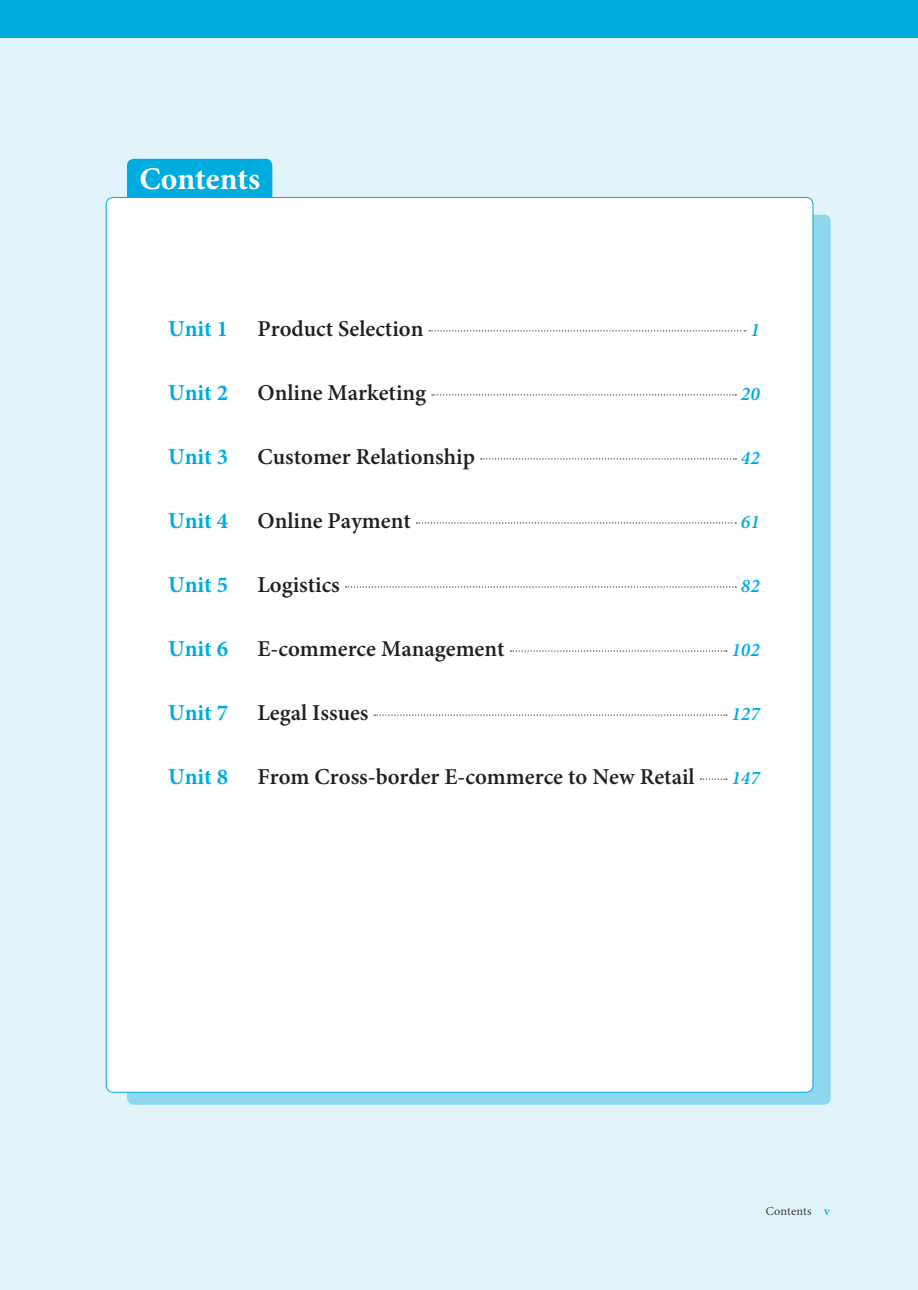
<style>
.page{position:relative;width:918px;height:1290px;background:#e2f4fa}
.page>*{position:absolute;margin:0;border:0;box-sizing:border-box;transform-origin:0 0}
.t1{font:700 31.5px "Minion Pro";color:#fff}
.t2{font:600 22.75px "Minion Pro";color:#231f20}
.t3{font:700 22.75px "Minion Pro";color:#00acdd}
.t4{font:italic 600 19.25px "Minion Pro";color:#00acdd}
.t5{font:12.25px "Minion Pro";letter-spacing:.01em;color:#3e3e3f}
.s1{font-weight:600;color:#00acdd}
</style>
<div class="page">
<div style="left:0;top:0;width:918px;height:38px;background:#00acdd"></div>
<div style="left:127px;top:159px;width:145px;height:77px;background:#00acdd;border-radius:7px"></div>
<div style="left:127px;top:215px;width:703px;height:890px;background:#8ed7ef;border-radius:7px"></div>
<div style="left:106px;top:197px;width:707px;height:895px;background:#fff;border-radius:7px"></div>
<svg style="left:429px;top:330px;width:316px;height:1px"></svg>
<svg style="left:432px;top:394px;width:304px;height:2px"></svg>
<svg style="left:481px;top:458px;width:255px;height:2px"></svg>
<svg style="left:416px;top:522px;width:320px;height:2px"></svg>
<svg style="left:345px;top:586px;width:391px;height:2px"></svg>
<svg style="left:510px;top:650px;width:217px;height:2px"></svg>
<svg style="left:374px;top:714px;width:353px;height:2px"></svg>
<svg style="left:700px;top:778px;width:27px;height:2px"></svg>
<h1 class="t1" style="left:140px;top:156px;width:122px">Contents</h1>
<p class="t3" style="left:168px;top:313px;width:62px">Unit 1</p>
<p class="t2" style="left:257px;top:313px;width:167px">Product Selection</p>
<p class="t4" style="left:750px;top:316px;width:11px">1</p>
<p class="t3" style="left:168px;top:377px;width:62px">Unit 2</p>
<p class="t2" style="left:257px;top:377px;width:170px">Online Marketing</p>
<p class="t4" style="left:741px;top:380px;width:20px">20</p>
<p class="t3" style="left:168px;top:441px;width:62px">Unit 3</p>
<p class="t2" style="left:257px;top:441px;width:219px">Customer Relationship</p>
<p class="t4" style="left:741px;top:444px;width:20px">42</p>
<p class="t3" style="left:168px;top:505px;width:62px">Unit 4</p>
<p class="t2" style="left:257px;top:505px;width:155px">Online Payment</p>
<p class="t4" style="left:741px;top:508px;width:20px">61</p>
<p class="t3" style="left:168px;top:569px;width:62px">Unit 5</p>
<p class="t2" style="left:257px;top:569px;width:84px">Logistics</p>
<p class="t4" style="left:741px;top:573px;width:20px">82</p>
<p class="t3" style="left:168px;top:633px;width:62px">Unit 6</p>
<p class="t2" style="left:257px;top:633px;width:249px">E-commerce Management</p>
<p class="t4" style="left:731px;top:637px;width:30px">102</p>
<p class="t3" style="left:168px;top:697px;width:62px">Unit 7</p>
<p class="t2" style="left:257px;top:697px;width:113px">Legal Issues</p>
<p class="t4" style="left:731px;top:701px;width:30px">127</p>
<p class="t3" style="left:168px;top:761px;width:62px">Unit 8</p>
<p class="t2" style="left:257px;top:761px;width:439px">From Cross-border E-commerce to New Retail</p>
<p class="t4" style="left:731px;top:765px;width:30px">147</p>
<p class="t5" style="left:766px;top:1203px;width:65px">Contents <span class="s1">v</span></p>
</div>
